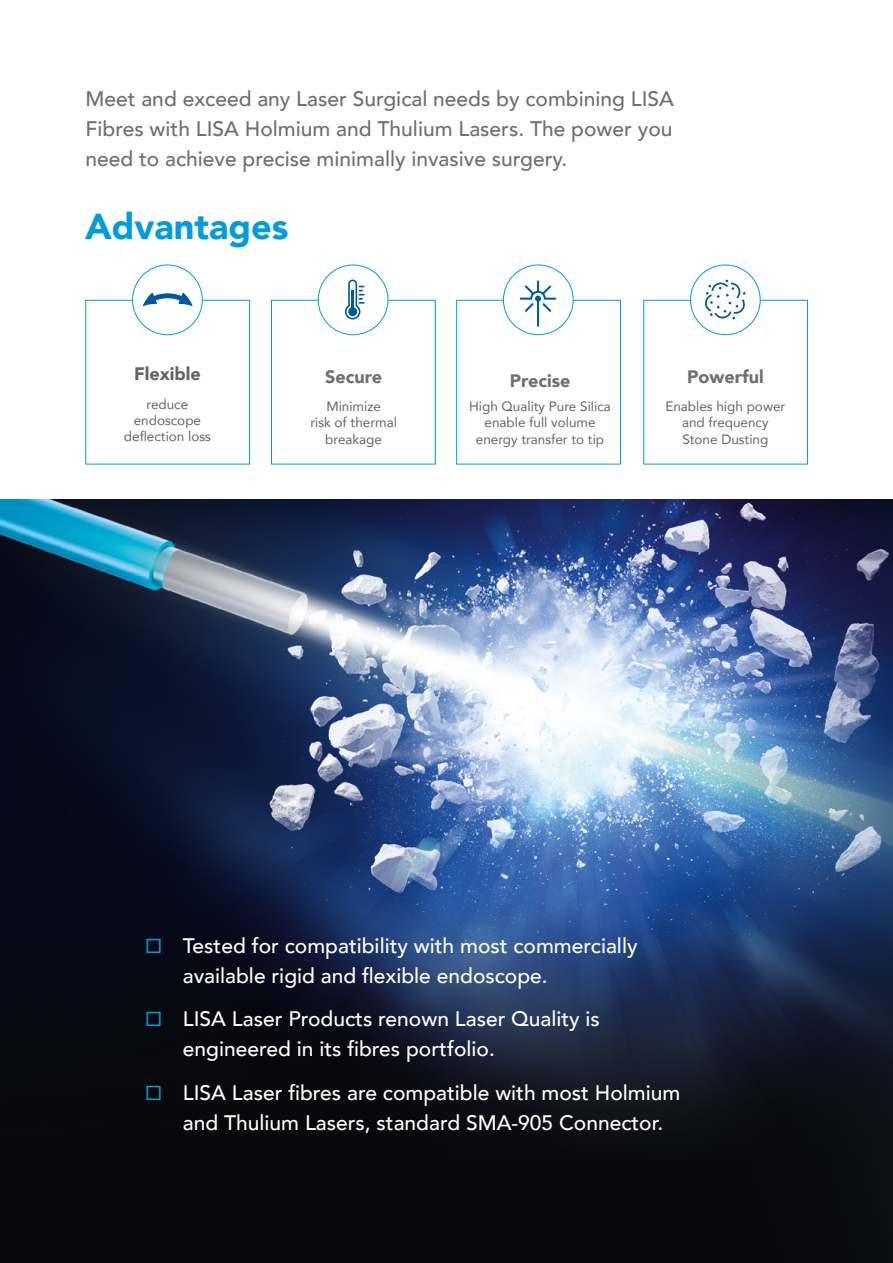
<style>
.page{position:relative;width:893px;height:1263px;background:#fff}
.page>*{position:absolute;margin:0;border:0;box-sizing:border-box;transform-origin:0 0}
.t1{font:900 36px "Avenir";color:#009cdb}
.t2{font:500 21px/30px "Avenir";color:#fff}
.t3{font:500 21px/30px "Avenir";color:#706f6f;text-align:justify}
.t4{font:900 18px "Avenir";color:#706f6f}
.t5{font:900 18px "Avenir";color:#646363}
.t6{font:13.5px/16.2px "Avenir";color:#646363;text-align:center}
.s1{font-family:"Ingra";color:#009cdb}
</style>
<div class="page">
<img style="left:0;top:500px;width:893px;height:763px">
<svg style="left:271px;top:280px;width:165px;height:185px"></svg>
<svg style="left:85px;top:292px;width:165px;height:173px"></svg>
<svg style="left:643px;top:280px;width:165px;height:185px"></svg>
<svg style="left:456px;top:280px;width:165px;height:185px"></svg>
<p class="t3" style="left:85px;top:83px;width:590px">Meet and exceed any Laser Surgical needs by combining LISA Fibres with LISA Holmium and Thulium Lasers. The power you need to achieve precise minimally invasive surgery.</p>
<h1 class="t1" style="left:85px;top:195px;width:205px">Advantages</h1>
<p class="t5" style="left:134px;top:359px;width:68px">Flexible</p>
<p class="t6" style="left:124px;top:395px;width:89px">reduce endoscope deflection loss</p>
<p class="t4" style="left:325px;top:361px;width:59px">Secure</p>
<p class="t6" style="left:310px;top:398px;width:88px">Minimize<br>risk of thermal breakage</p>
<p class="t4" style="left:510px;top:365px;width:62px">Precise</p>
<p class="t6" style="left:469px;top:398px;width:143px">High Quality Pure Silica enable full volume energy transfer to tip</p>
<p class="t4" style="left:687px;top:361px;width:78px">Powerful</p>
<p class="t6" style="left:665px;top:398px;width:121px">Enables high power and frequency<br>Stone Dusting</p>
<p class="t2" style="left:183px;top:929px;width:456px;text-indent:-38px"><span class="s1">☐</span> Tested for compatibility with most commercially available rigid and flexible endoscope.</p>
<p class="t2" style="left:183px;top:1003px;width:418px;text-indent:-38px"><span class="s1">☐</span> LISA Laser Products renown Laser Quality is engineered in its fibres portfolio.</p>
<p class="t2" style="left:183px;top:1076px;width:499px;text-indent:-38px"><span class="s1">☐</span> LISA Laser fibres are compatible with most Holmium and Thulium Lasers, standard SMA-905 Connector.</p>
</div>
